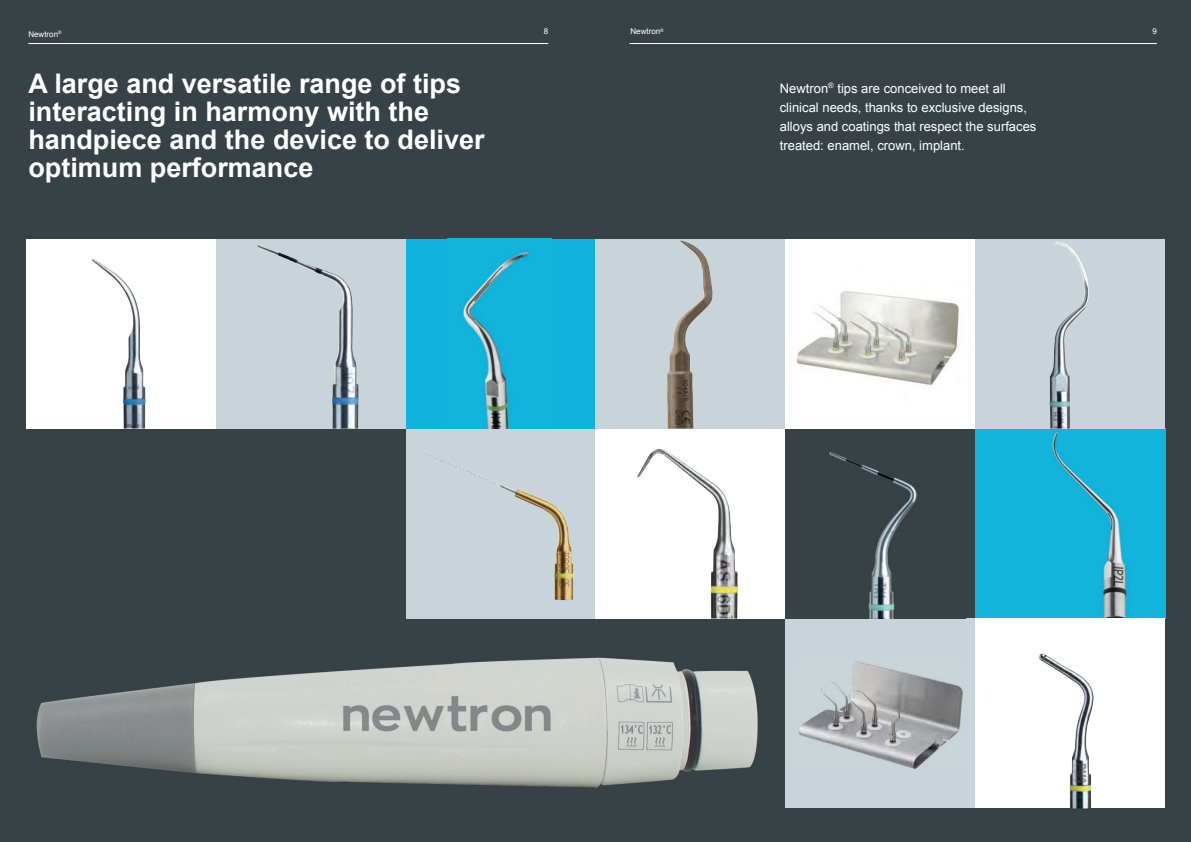
<style>
.page{position:relative;width:1191px;height:842px;background:#384145}
.page>*{position:absolute;margin:0;border:0;box-sizing:border-box;transform-origin:0 0}
.t1{font:700 27px/28px "Arial";color:#fff}
.t2{font:13px/19px "Arial";color:#fff}
.t3{font:8px "Arial";color:#fff}
.t4{font:4.7px "Arial";color:#fff}
</style>
<div class="page">
<hr style="left:28px;top:43px;width:520px;height:1px;background:#fff">
<div style="left:26px;top:239px;width:189px;height:190px;background:#fff"></div>
<img style="left:92px;top:258px;width:54px;height:171px">
<div style="left:405px;top:429px;width:190px;height:189px;background:#c8d4d9"></div>
<img style="left:425px;top:453px;width:148px;height:147px">
<div style="left:215px;top:239px;width:190px;height:190px;background:#c8d4d9"></div>
<img style="left:257px;top:245px;width:102px;height:184px">
<div style="left:405px;top:239px;width:190px;height:190px;background:#10b3db"></div>
<img style="left:461px;top:249px;width:70px;height:180px">
<div style="left:785px;top:239px;width:190px;height:190px;background:#fff"></div>
<img style="left:794px;top:290px;width:165px;height:96px">
<div style="left:785px;top:618px;width:190px;height:190px;background:#c8d4d9"></div>
<img style="left:798px;top:661px;width:164px;height:108px">
<div style="left:595px;top:239px;width:190px;height:190px;background:#c8d4d9"></div>
<img style="left:667px;top:240px;width:46px;height:189px">
<div style="left:595px;top:429px;width:190px;height:189px;background:#fff"></div>
<img style="left:637px;top:449px;width:101px;height:169px">
<img style="left:829px;top:452px;width:88px;height:166px">
<img style="left:975px;top:429px;width:190px;height:189px">
<div style="left:975px;top:618px;width:190px;height:190px;background:#fff"></div>
<img style="left:1039px;top:653px;width:54px;height:155px">
<div style="left:975px;top:239px;width:190px;height:190px;background:#c8d4d9"></div>
<img style="left:1049px;top:241px;width:40px;height:188px">
<hr style="left:629px;top:43px;width:528px;height:1px;background:#fff">
<img style="left:36px;top:657px;width:722px;height:131px">
<p class="t3" style="left:28px;top:29px;width:35px">Newtron<sup>®</sup></p>
<h1 class="t1" style="left:28px;top:71px;width:458px">A large and versatile range of tips interacting in harmony with the handpiece and the device to deliver optimum performance</h1>
<p class="t3" style="left:544px;top:26px;width:6px">8</p>
<p class="t4" style="left:660px;top:27px;width:5px">®</p>
<p class="t3" style="left:630px;top:26px;width:31px">Newtron</p>
<p class="t3" style="left:1152px;top:26px;width:6px">9</p>
<p class="t2" style="left:780px;top:79px;width:258px">Newtron<sup>®</sup> tips are conceived to meet all clinical needs, thanks to exclusive designs, alloys and coatings that respect the surfaces treated: enamel, crown, implant.</p>
</div>
